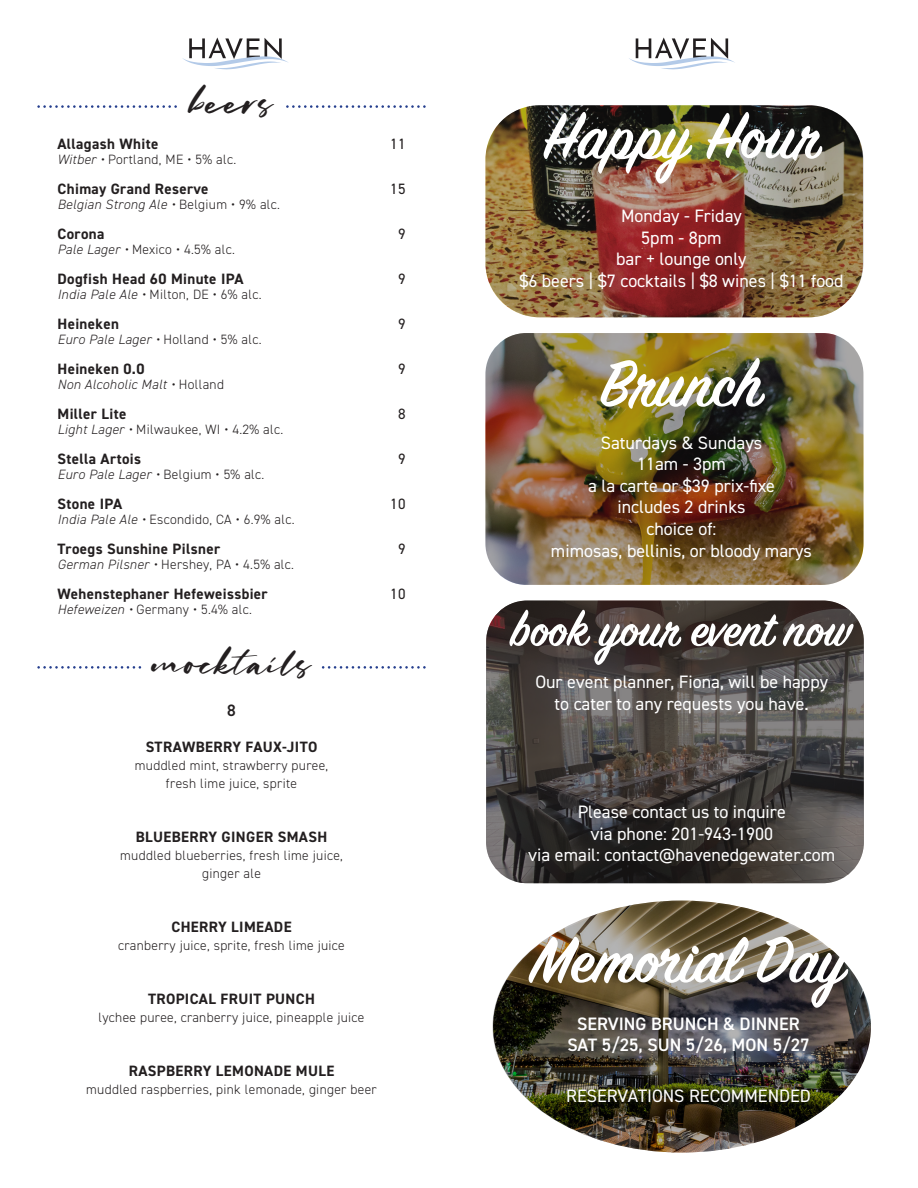
<style>
.page{position:relative;width:918px;height:1188px;background:#fff}
.page>*{position:absolute;margin:0;border:0;box-sizing:border-box;transform-origin:0 0}
.t1{font:600 72px "Sign Painter House Script";color:#fff}
.t2{font:600 54px "Sign Painter House Script";color:#fff}
.t3{font:48px "Charlotta Script DEMO";color:#231f20}
.t4{font:18px "DIN2014";color:#fff}
.t5{font:600 18px "DIN2014";color:#fff}
.t6{font:600 16.5px "DIN2014";color:#231f20}
.t7{font:700 15px "DIN2014";letter-spacing:.025em;color:#231f20}
.t8{font:15px "DIN2014";letter-spacing:.025em;color:#231f20}
.t9{font:300 13.5px/18px "DIN2014";letter-spacing:.025em;color:#231f20;text-align:center}
.t10{font:italic 300 13.5px "DIN2014";letter-spacing:.025em;color:#231f20}
.s1{font-style:italic}
.s2{font-style:normal}
</style>
<div class="page">
<svg style="left:487px;top:601px;width:376px;height:281px;background:#443f3d"></svg>
<div style="left:486px;top:601px;width:378px;height:282px;border:2px solid #231f20;border-radius:40px"></div>
<img style="left:495px;top:901px;width:376px;height:251px">
<img style="left:486px;top:334px;width:377px;height:250px;border-radius:40px">
<div style="left:485px;top:333px;width:378px;height:252px;border:2px solid #231f20;border-radius:40px"></div>
<img style="left:493px;top:901px;width:377px;height:251px;border-radius:50%">
<img style="left:486px;top:106px;width:377px;height:211px;border-radius:54px">
<div style="left:485px;top:105px;width:378px;height:212px;border:2px solid #231f20;border-radius:54px"></div>
<svg style="left:629px;top:37px;width:106px;height:33px"></svg>
<svg style="left:182px;top:37px;width:106px;height:33px"></svg>
<svg style="left:37px;top:105px;width:140px;height:3px"></svg>
<svg style="left:286px;top:105px;width:140px;height:3px"></svg>
<svg style="left:37px;top:666px;width:104px;height:3px"></svg>
<svg style="left:322px;top:666px;width:104px;height:3px"></svg>
<h3 class="t3" style="left:190px;top:84px;width:84px">beers</h3>
<p class="t7" style="left:58px;top:134px;width:102px">Allagash White</p>
<p class="t9" style="left:58px;top:150px;width:180px"><span class="s1">Witber •</span> Portland, ME • 5% alc.</p>
<p class="t7" style="left:58px;top:179px;width:153px">Chimay Grand Reserve</p>
<p class="t10" style="left:58px;top:196px;width:224px">Belgian Strong Ale • <span class="s2">Belgium • 9% alc.</span></p>
<p class="t7" style="left:58px;top:224px;width:48px">Corona</p>
<p class="t9" style="left:58px;top:240px;width:179px"><span class="s1">Pale Lager •</span> Mexico • 4.5% alc.</p>
<p class="t7" style="left:58px;top:269px;width:188px">Dogfish Head 60 Minute IPA</p>
<p class="t9" style="left:58px;top:285px;width:206px"><span class="s1">India Pale Ale •</span> Milton, DE • 6% alc.</p>
<p class="t7" style="left:58px;top:314px;width:63px">Heineken</p>
<p class="t10" style="left:58px;top:331px;width:206px">Euro Pale Lager • <span class="s2">Holland • 5% alc.</span></p>
<p class="t7" style="left:58px;top:359px;width:89px">Heineken 0.0</p>
<p class="t10" style="left:58px;top:376px;width:168px">Non Alcoholic Malt • <span class="s2">Holland</span></p>
<p class="t7" style="left:58px;top:404px;width:70px">Miller Lite</p>
<p class="t9" style="left:58px;top:420px;width:227px"><span class="s1">Light Lager •</span> Milwaukee, WI • 4.2% alc.</p>
<p class="t7" style="left:58px;top:449px;width:85px">Stella Artois</p>
<p class="t10" style="left:58px;top:466px;width:208px">Euro Pale Lager • <span class="s2">Belgium • 5% alc.</span></p>
<p class="t7" style="left:58px;top:494px;width:66px">Stone IPA</p>
<p class="t9" style="left:58px;top:510px;width:239px"><span class="s1">India Pale Ale •</span> Escondido, CA • 6.9% alc.</p>
<p class="t7" style="left:58px;top:539px;width:164px">Troegs Sunshine Pilsner</p>
<p class="t9" style="left:58px;top:555px;width:238px"><span class="s1">German Pilsner •</span> Hershey, PA • 4.5% alc.</p>
<p class="t7" style="left:58px;top:584px;width:212px">Wehenstephaner Hefeweissbier</p>
<p class="t9" style="left:58px;top:600px;width:196px"><span class="s1">Hefeweizen •</span> Germany • 5.4% alc.</p>
<h3 class="t3" style="left:152px;top:645px;width:161px">mocktails</h3>
<p class="t6" style="left:227px;top:700px;width:10px">8</p>
<p class="t7" style="left:146px;top:737px;width:173px">STRAWBERRY FAUX-JITO</p>
<p class="t9" style="left:135px;top:757px;width:195px">muddled mint, strawberry puree, fresh lime juice, sprite</p>
<p class="t8" style="left:390px;top:134px;width:17px">11</p>
<p class="t8" style="left:390px;top:179px;width:17px">15</p>
<p class="t8" style="left:398px;top:224px;width:9px">9</p>
<p class="t8" style="left:398px;top:269px;width:9px">9</p>
<p class="t8" style="left:398px;top:314px;width:9px">9</p>
<p class="t8" style="left:398px;top:359px;width:9px">9</p>
<p class="t8" style="left:398px;top:404px;width:9px">8</p>
<p class="t8" style="left:398px;top:449px;width:9px">9</p>
<p class="t8" style="left:390px;top:494px;width:17px">10</p>
<p class="t8" style="left:398px;top:539px;width:9px">9</p>
<p class="t8" style="left:390px;top:584px;width:17px">10</p>
<p class="t7" style="left:136px;top:827px;width:193px">BLUEBERRY GINGER SMASH</p>
<p class="t9" style="left:120px;top:847px;width:224px">muddled blueberries, fresh lime juice, ginger ale</p>
<p class="t7" style="left:171px;top:917px;width:122px">CHERRY LIMEADE</p>
<p class="t9" style="left:118px;top:937px;width:228px">cranberry juice, sprite, fresh lime juice</p>
<p class="t7" style="left:148px;top:989px;width:168px">TROPICAL FRUIT PUNCH</p>
<p class="t9" style="left:99px;top:1009px;width:267px">lychee puree, cranberry juice, pineapple juice</p>
<p class="t7" style="left:129px;top:1061px;width:207px">RASPBERRY LEMONADE MULE</p>
<p class="t9" style="left:86px;top:1081px;width:292px">muddled raspberries, pink lemonade, ginger beer</p>
<p class="t1" style="left:543px;top:92px;width:278px">Happy Hour</p>
<p class="t4" style="left:621px;top:205px;width:122px">Monday - Friday</p>
<p class="t4" style="left:641px;top:226px;width:82px">5pm - 8pm</p>
<p class="t4" style="left:616px;top:248px;width:132px">bar + lounge only</p>
<p class="t4" style="left:519px;top:270px;width:326px">$6 beers | $7 cocktails | $8 wines | $11 food</p>
<p class="t1" style="left:601px;top:341px;width:163px">Brunch</p>
<p class="t4" style="left:601px;top:431px;width:163px">Saturdays &amp; Sundays</p>
<p class="t4" style="left:637px;top:453px;width:90px">11am - 3pm</p>
<p class="t4" style="left:588px;top:474px;width:188px">a la carte or $39 prix-fixe</p>
<p class="t4" style="left:617px;top:496px;width:130px">includes 2 drinks</p>
<p class="t4" style="left:647px;top:518px;width:71px">choice of:</p>
<p class="t4" style="left:551px;top:539px;width:263px">mimosas, bellinis, or bloody marys</p>
<p class="t2" style="left:511px;top:597px;width:344px">book your event now</p>
<p class="t4" style="left:535px;top:671px;width:294px">Our event planner, Fiona, will be happy</p>
<p class="t4" style="left:555px;top:693px;width:256px">to cater to any requests you have.</p>
<p class="t4" style="left:578px;top:801px;width:210px">Please contact us to inquire</p>
<p class="t4" style="left:590px;top:822px;width:184px">via phone: 201-943-1900</p>
<p class="t4" style="left:528px;top:844px;width:309px">via email: contact@havenedgewater.com</p>
<p class="t1" style="left:531px;top:917px;width:317px">Memorial Day</p>
<p class="t5" style="left:577px;top:1011px;width:224px">SERVING BRUNCH &amp; DINNER</p>
<p class="t5" style="left:567px;top:1032px;width:244px">SAT 5/25, SUN 5/26, MON 5/27</p>
<p class="t4" style="left:566px;top:1085px;width:246px">RESERVATIONS RECOMMENDED</p>
</div>
